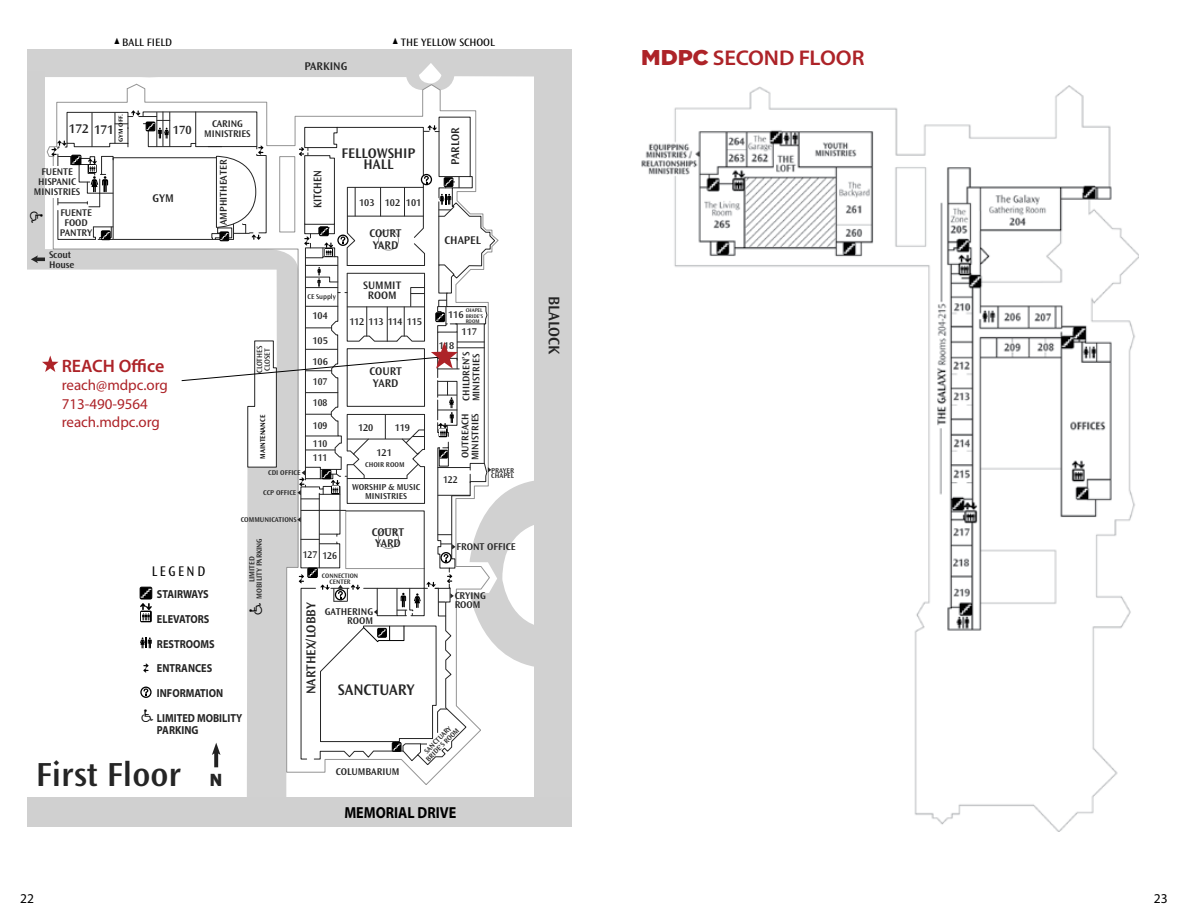
<style>
.page{position:relative;width:1188px;height:918px;background:#fff}
.page>*{position:absolute;margin:0;border:0;box-sizing:border-box;transform-origin:0 0}
.t1{font:600 34.8px "Ocean Sans Std";color:#252525}
.t2{font:600 21.3px "Myriad Pro";letter-spacing:-.005em;color:#ad2328;scale:1.05 1}
.t3{font:800 18.15px "Franklin Gothic";color:#252525}
.t4{font:600 18px "Myriad Pro";color:#ad2328}
.t5{font:600 16.05px "Ocean Sans Std";color:#252525}
.t6{font:700 16.05px "Myriad Pro";color:#000;scale:.88 1}
.t7{font:15px/19.5px "Myriad Pro";color:#ad2328}
.t8{font:600 14.55px/11.7px "Ocean Sans Std";color:#252525;text-align:center}
.t9{font:14.55px "Ocean Sans Std";letter-spacing:.2em;color:#000;scale:.88 1}
.t10{font:600 13.5px "Ocean Sans Std";color:#252525}
.t11{font:13.5px "Myriad Pro";color:#000}
.t12{font:600 13.05px "Ocean Sans Std";color:#252525}
.t13{font:600 12.45px "Ocean Sans Std";color:#252525}
.t14{font:700 11.7px/24.8px "Myriad Pro";color:#252525;scale:.88 1}
.t15{font:600 11.7px/11.7px "Ocean Sans Std";color:#252525}
.t16{font:600 11.7px "Ocean Sans Std";color:#252525;scale:.9 1}
.t17{font:11.25px "Ocean Sans Std";color:#000}
.t18{font:600 11.25px/9.9px "Ocean Sans Std";color:#252525;text-align:center}
.t19{font:600 10.2px/8.7px "Ocean Sans Std";color:#252525}
.t20{font:600 10.2px/21.8px "Ocean Sans Std";color:#252525;text-align:justify;scale:.94 1}
.t21{font:600 10.2px "Ocean Sans Std";letter-spacing:-.025em;color:#252525}
.t22{font:600 10.05px/10.1px "Ocean Sans Std";letter-spacing:-.01em;color:#252525;text-align:center}
.t23{font:600 9px/9px "Ocean Sans Std";color:#252525;text-align:center}
.t24{font:600 7.8px/7.1px "Ocean Sans Std";letter-spacing:-.01em;color:#252525;text-align:center}
.t25{font:7.8px/7.8px "Ocean Sans Std";letter-spacing:-.005em;color:#000;text-align:center}
.t26{font:600 7.35px/5.8px "Ocean Sans Std";color:#252525}
.t27{font:600 7.35px "Ocean Sans Std";color:#000}
.t28{font:7.35px "Ocean Sans Std";color:#000}
.t29{font:600 6.75px/5.8px "Ocean Sans Std";color:#252525;text-align:center}
.t30{font:600 6.15px "Ocean Sans Std";color:#000;scale:1.19 1}
.t31{font:600 5.4px/5.7px "Ocean Sans Std";letter-spacing:-.005em;color:#252525;text-align:justify}
.s1{font-family:"Gotham";font-weight:900}
</style>
<div class="page">
<div style="left:534px;top:49px;width:38px;height:778px;background:#d1d1d1"></div>
<svg style="left:27px;top:49px;width:507px;height:34px"></svg>
<svg style="left:56px;top:83px;width:396px;height:703px"></svg>
<div style="left:27px;top:797px;width:545px;height:30px;background:#d0d0d0"></div>
<div style="left:27px;top:72px;width:18px;height:178px;background:#d0d0d0"></div>
<img style="left:641px;top:86px;width:497px;height:746px">
<div style="left:675px;top:299px;width:201px;height:58px;background:#fff"></div>
<svg style="left:30px;top:110px;width:504px;height:657px"></svg>
<p class="t17" style="left:113px;top:36px;width:60px"><sup>▲</sup> BALL FIELD</p>
<p class="t17" style="left:392px;top:36px;width:105px"><sup>▲</sup> THE YELLOW SCHOOL</p>
<p class="t15" style="left:304px;top:60px;width:44px">PARKING</p>
<p class="t30" style="left:117px;top:142px;width:25px;rotate:-90deg">GYM OFF.</p>
<p class="t12" style="left:69px;top:122px;width:47px">172 171</p>
<p class="t13" style="left:173px;top:123px;width:20px">170</p>
<p class="t22" style="left:34px;top:167px;width:48px">FUENTE<br>HISPANIC<br>MINISTRIES</p>
<p class="t22" style="left:60px;top:208px;width:34px">FUENTE<br>FOOD<br>PANTRY</p>
<p class="t22" style="left:49px;top:250px;width:27px;text-align:left">Scout<br>House</p>
<p class="t15" style="left:153px;top:192px;width:23px">GYM</p>
<h3 class="t4" style="left:62px;top:356px;width:104px">REACH Office</h3>
<h3 class="t7" style="left:62px;top:375px;width:108px">reach@mdpc.org<br>713-490-9564</h3>
<h3 class="t7" style="left:62px;top:413px;width:100px">reach.mdpc.org</h3>
<p class="t22" style="left:204px;top:119px;width:48px">CARING<br>MINISTRIES</p>
<p class="t19" style="left:219px;top:225px;width:67px;rotate:-90deg">AMPHITHEATER</p>
<p class="t25" style="left:256px;top:373px;width:28px;rotate:-90deg">CLOTHES<br>CLOSET</p>
<p class="t27" style="left:259px;top:459px;width:45px;rotate:-90deg">MAINTENANCE</p>
<p class="t16" style="left:311px;top:208px;width:43px;rotate:-90deg">KITCHEN</p>
<h3 class="t8" style="left:342px;top:147px;width:75px">FELLOWSHIP<br>HALL</h3>
<p class="t19" style="left:359px;top:198px;width:64px">103 102 101</p>
<p class="t15" style="left:369px;top:227px;width:34px">COURT<br>YARD</p>
<p class="t28" style="left:308px;top:292px;width:30px">CE SUPPLY</p>
<p class="t19" style="left:313px;top:311px;width:17px">104</p>
<p class="t19" style="left:313px;top:330px;width:17px;line-height:21.3px">105<br>106</p>
<p class="t20" style="left:313px;top:371px;width:17px">107<br>108<br>109</p>
<p class="t20" style="left:313px;top:432px;width:17px">110</p>
<p class="t20" style="left:313px;top:447px;width:17px">111</p>
<p class="t18" style="left:363px;top:281px;width:39px">SUMMIT<br>ROOM</p>
<p class="t21" style="left:349px;top:316px;width:74px">112 113 114 115</p>
<p class="t15" style="left:370px;top:366px;width:34px">COURT<br>YARD</p>
<p class="t19" style="left:358px;top:423px;width:17px">120</p>
<p class="t19" style="left:395px;top:423px;width:17px">119</p>
<p class="t19" style="left:377px;top:449px;width:17px">121</p>
<p class="t26" style="left:365px;top:462px;width:41px">CHOIR ROOM</p>
<p class="t26" style="left:268px;top:470px;width:34px">CDI OFFICE</p>
<p class="t26" style="left:263px;top:490px;width:35px">CCP OFFICE</p>
<p class="t26" style="left:241px;top:517px;width:57px">COMMUNICATIONS</p>
<p class="t23" style="left:352px;top:482px;width:70px">WORSHIP &amp; MUSIC<br>MINISTRIES</p>
<p class="t15" style="left:450px;top:165px;width:39px;rotate:-90deg">PARLOR</p>
<p class="t15" style="left:445px;top:235px;width:38px">CHAPEL</p>
<p class="t31" style="left:466px;top:307px;width:19px">CHAPEL BRIDE'S ROOM</p>
<p class="t19" style="left:448px;top:311px;width:17px">116</p>
<p class="t19" style="left:439px;top:342px;width:17px">118</p>
<p class="t19" style="left:462px;top:328px;width:17px">117</p>
<p class="t22" style="left:461px;top:401px;width:51px;text-align:left;rotate:-90deg">CHILDREN’S<br>MINISTRIES</p>
<p class="t22" style="left:460px;top:460px;width:49px;text-align:left;rotate:-90deg">OUTREACH<br>MINISTRIES</p>
<p class="t20" style="left:443px;top:468px;width:17px">122</p>
<p class="t26" style="left:491px;top:467px;width:24px">PRAYER<br>CHAPEL</p>
<p class="t24" style="left:249px;top:599px;width:62px;rotate:-90deg">LIMITED<br>MOBILITY PARKING</p>
<h3 class="t9" style="left:152px;top:563px;width:62px">LEGEND</h3>
<p class="t14" style="left:157px;top:581px;width:98px">STAIRWAYS<br>ELEVATORS<br>RESTROOMS<br>ENTRANCES<br>INFORMATION<br>LIMITED MOBILITY</p>
<p class="t14" style="left:157px;top:718px;width:49px">PARKING</p>
<h1 class="t1" style="left:36px;top:755px;width:147px">First Floor</h1>
<h3 class="t3" style="left:210px;top:769px;width:14px">N</h3>
<h3 class="t11" style="left:20px;top:891px;width:15px">22</h3>
<p class="t20" style="left:303px;top:544px;width:17px">127</p>
<p class="t20" style="left:322px;top:545px;width:17px">126</p>
<p class="t29" style="left:322px;top:573px;width:38px">CONNECTION<br>CENTER</p>
<p class="t15" style="left:372px;top:526px;width:34px">COURT<br>YARD</p>
<h3 class="t10" style="left:303px;top:694px;width:94px;rotate:-90deg">NARTHEX/LOBBY</h3>
<p class="t19" style="left:325px;top:607px;width:50px;text-align:right">GATHERING<br>ROOM</p>
<h3 class="t5" style="left:338px;top:680px;width:78px">SANCTUARY</h3>
<p class="t19" style="left:456px;top:543px;width:61px">FRONT OFFICE</p>
<p class="t19" style="left:455px;top:592px;width:33px">CRYING<br>ROOM</p>
<p class="t19" style="left:336px;top:767px;width:65px">COLUMBARIUM</p>
<p class="t26" style="left:420px;top:753px;width:45px;line-height:6.6px;text-align:center;rotate:-45deg">SANCTUARY<br>BRIDE'S ROOM</p>
<h3 class="t6" style="left:344px;top:802px;width:129px">MEMORIAL DRIVE</h3>
<h3 class="t5" style="left:563px;top:296px;width:60px;rotate:90deg">BLALOCK</h3>
<h2 class="t2" style="left:641px;top:46px;width:214px"><span class="s1">MDPC</span> SECOND FLOOR</h2>
<h3 class="t11" style="left:1154px;top:891px;width:15px">23</h3>
</div>
